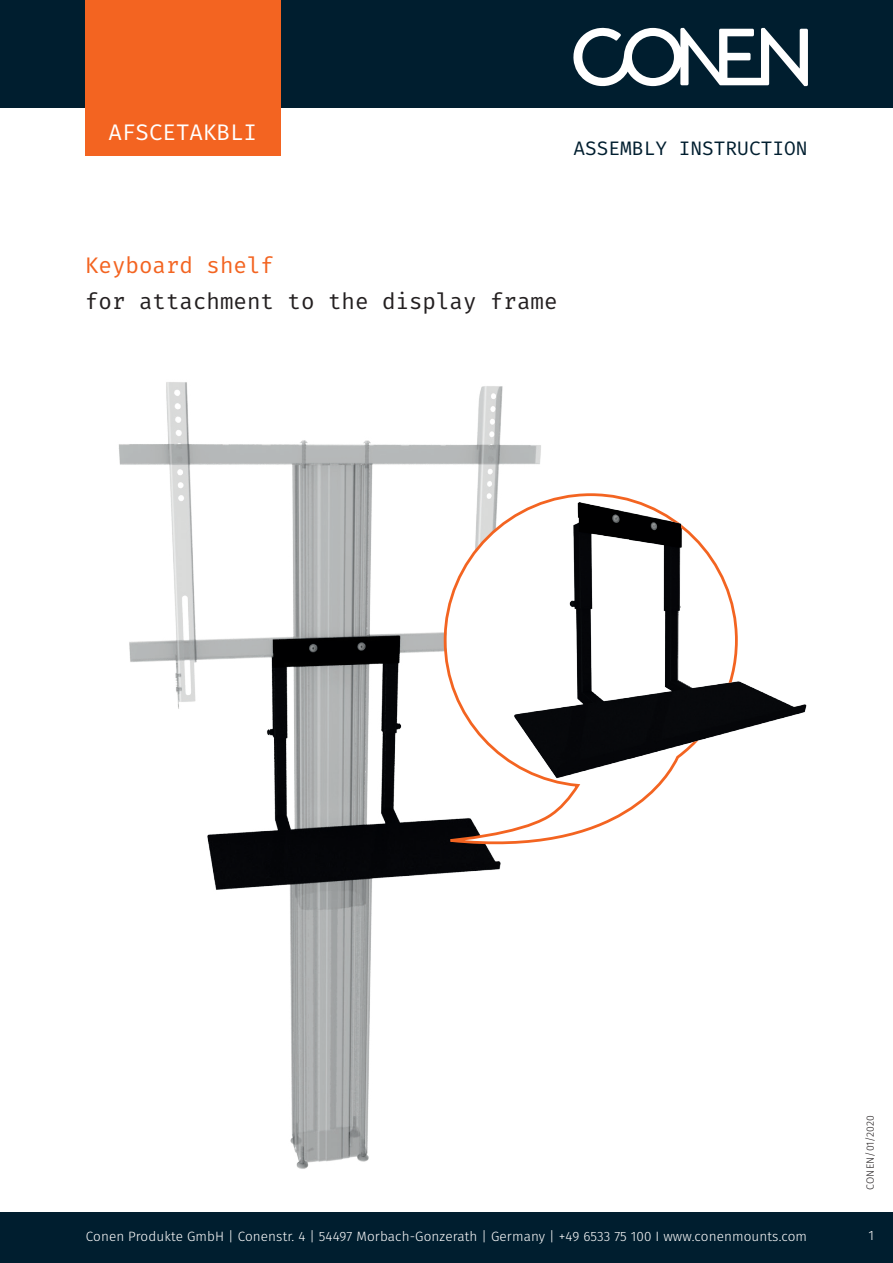
<style>
.page{position:relative;width:893px;height:1263px;background:#fff}
.page>*{position:absolute;margin:0;border:0;box-sizing:border-box;transform-origin:0 0}
.t1{font:22.5px "Fira Mono";color:#231f20}
.t2{font:22.5px "Fira Mono";color:#f36421}
.t3{font:22.5px "Fira Mono";color:#fff}
.t4{font:19.5px "Fira Mono";color:#001e2f}
.t5{font:300 13.5px "Fira Sans";letter-spacing:.01em;color:#fff}
.t6{font:300 10.5px "Fira Sans";color:#231f20}
</style>
<div class="page">
<div style="left:0;top:0;width:893px;height:107px;background:#001e2f"></div>
<div style="left:85px;top:0;width:196px;height:155px;background:#f36421"></div>
<div style="left:0;top:1213px;width:893px;height:50px;background:#001e2f"></div>
<img style="left:119px;top:382px;width:422px;height:787px">
<svg style="left:442px;top:492px;width:211px;height:366px"></svg>
<img style="left:629px;top:498px;width:178px;height:295px">
<svg style="left:573px;top:28px;width:235px;height:58px"></svg>
<h1 class="t3" style="left:109px;top:117px;width:150px">AFSCETAKBLI</h1>
<h2 class="t4" style="left:573px;top:135px;width:236px">ASSEMBLY INSTRUCTION</h2>
<h1 class="t2" style="left:85px;top:249px;width:190px">Keyboard shelf</h1>
<h1 class="t1" style="left:85px;top:285px;width:474px">for attachment to the display frame</h1>
<p class="t5" style="left:86px;top:1226px;width:723px">Conen Produkte GmbH | Conenstr. 4 | 54497 Morbach-Gonzerath | Germany | +49 6533 75 100 I www.conenmounts.com</p>
<p class="t6" style="left:863px;top:1189px;width:76px;rotate:-90deg">CONEN/01/2020</p>
<p class="t5" style="left:868px;top:1226px;width:7px">1</p>
</div>
